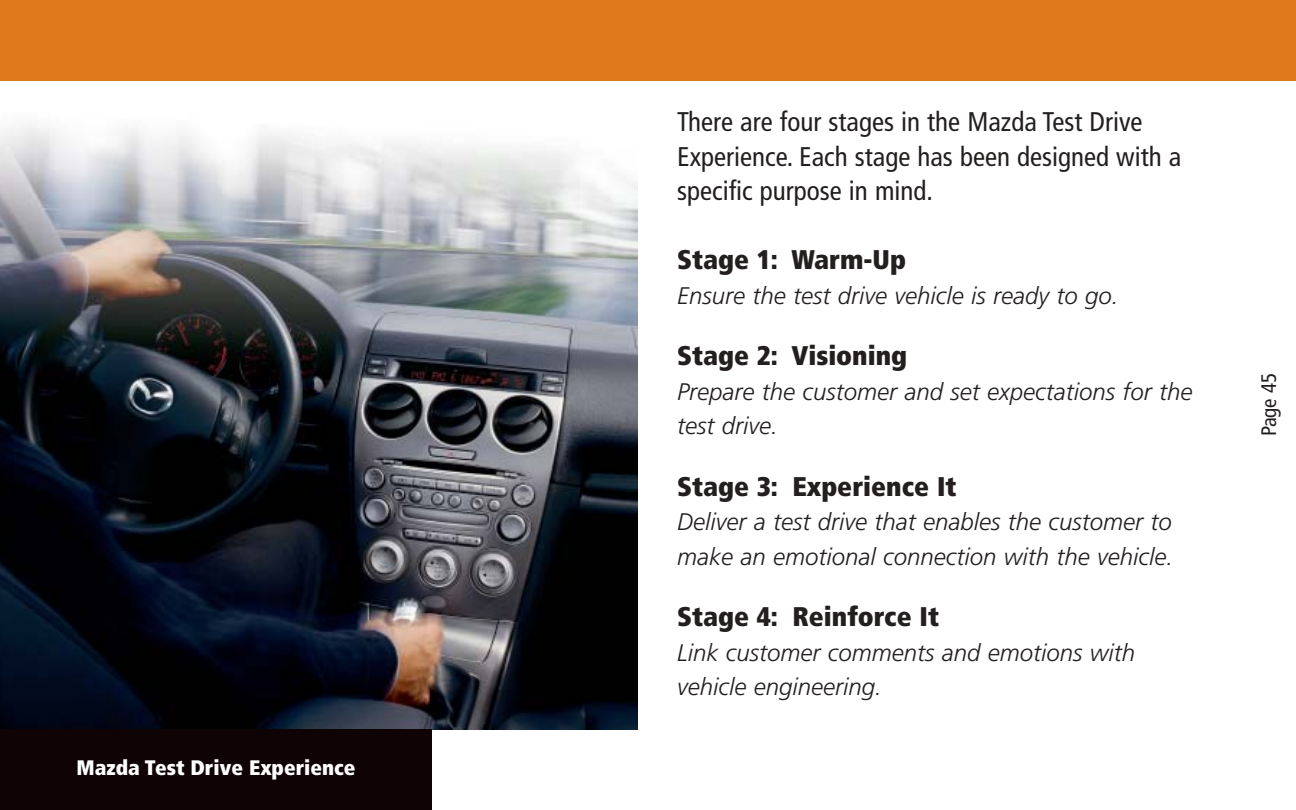
<style>
.page{position:relative;width:1296px;height:810px;background:#fff}
.page>*{position:absolute;margin:0;border:0;box-sizing:border-box;transform-origin:0 0}
.t1{font:condensed 27px/34.5px "Frutiger";color:#231f1f}
.t2{font:900 condensed 27px "Frutiger";color:#231f1f}
.t3{font:italic 300 24px/34.5px "Frutiger";color:#231f1f}
.t4{font:900 condensed 21px "Frutiger";color:#fff}
.t5{font:condensed 21px "Frutiger";color:#231f1f}
</style>
<div class="page">
<div style="left:0;top:0;width:1296px;height:81px;background:#de781b"></div>
<img style="left:0;top:124px;width:637px;height:605px">
<div style="left:0;top:729px;width:432px;height:81px;background:#0f0306"></div>
<p class="t4" style="left:76px;top:759px;width:281px">Mazda Test Drive Experience</p>
<p class="t1" style="left:677px;top:107px;width:506px">There are four stages in the Mazda Test Drive<br>Experience. Each stage has been designed with a specific purpose in mind.</p>
<p class="t2" style="left:677px;top:249px;width:230px">Stage 1: Warm-Up</p>
<p class="t3" style="left:677px;top:280px;width:443px">Ensure the test drive vehicle is ready to go.</p>
<p class="t2" style="left:677px;top:345px;width:232px">Stage 2: Visioning</p>
<p class="t3" style="left:677px;top:376px;width:517px">Prepare the customer and set expectations for the test drive.</p>
<p class="t2" style="left:677px;top:476px;width:281px">Stage 3: Experience It</p>
<p class="t3" style="left:677px;top:507px;width:497px">Deliver a test drive that enables the customer to make an emotional connection with the vehicle.</p>
<p class="t2" style="left:677px;top:606px;width:263px">Stage 4: Reinforce It</p>
<p class="t3" style="left:677px;top:637px;width:459px">Link customer comments and emotions with vehicle engineering.</p>
<p class="t5" style="left:1260px;top:436px;width:65px;rotate:-90deg">Page 45</p>
</div>
